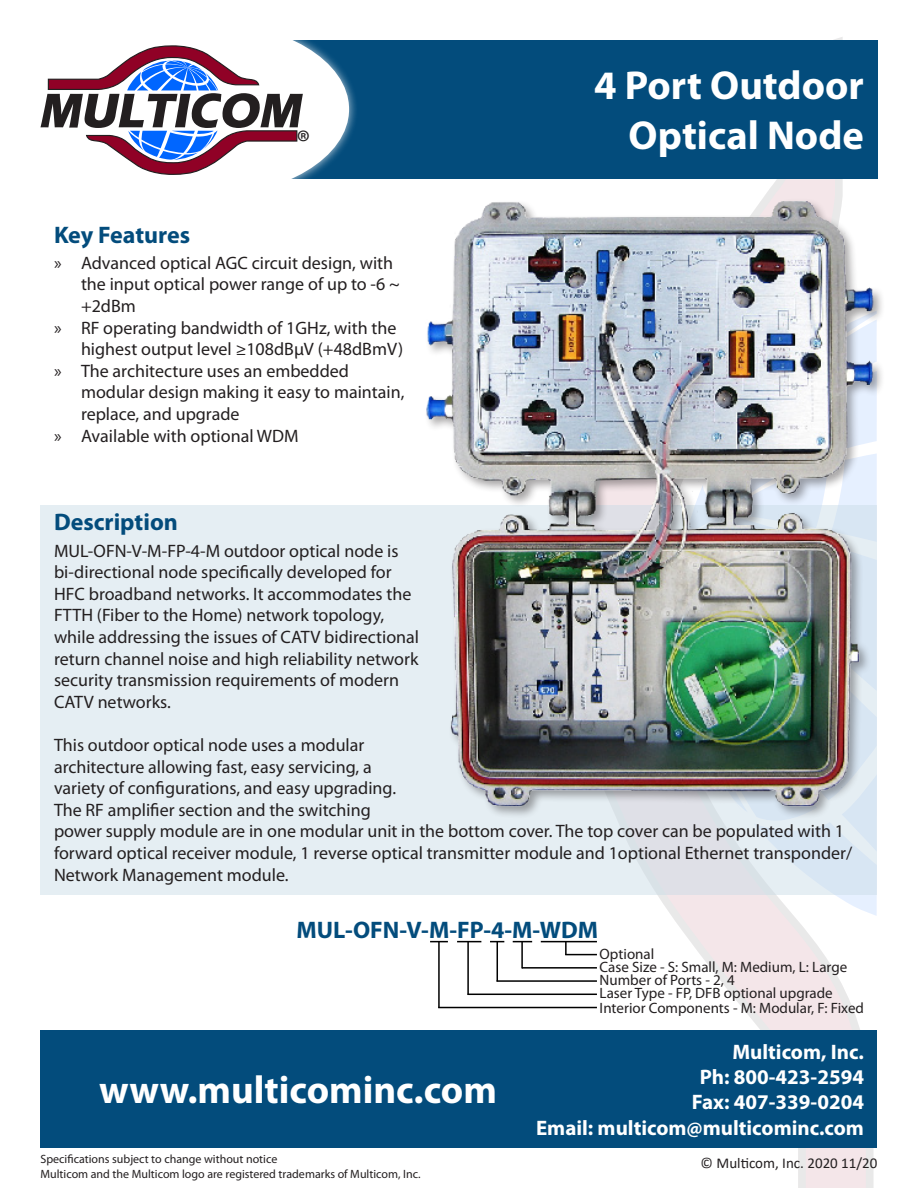
<style>
.page{position:relative;width:918px;height:1188px;background:#fff}
.page>*{position:absolute;margin:0;border:0;box-sizing:border-box;transform-origin:0 0}
.t1{font:700 40.5px/49.5px "Myriad Pro";color:#fff;text-align:right}
.t2{font:700 39px "Myriad Pro";color:#fff}
.t3{font:33px "Myriad Pro";color:#231f20}
.t4{font:700 24px "Myriad Pro";color:#034c7c}
.t5{font:700 21px/25.2px "Myriad Pro";color:#fff;text-align:right}
.t6{font:18px/21.6px "Myriad Pro";color:#231f20}
.t7{font:15px "Myriad Pro";color:#231f20}
.t8{font:15px "Calibri";color:#231f20}
.t9{font:12px "Myriad Pro";color:#231f20}
</style>
<div class="page">
<svg style="left:579px;top:37px;width:298px;height:1151px"></svg>
<svg style="left:676px;top:895px;width:201px;height:21px"></svg>
<div style="left:40px;top:1030px;width:838px;height:118px;background:#034c7c"></div>
<div style="left:279px;top:40px;width:599px;height:138px;background:#034c7c"></div>
<div style="left:48px;top:12px;width:310px;height:194px;background:#fff;opacity:.75"></div>
<div style="left:58px;top:22px;width:291px;height:175px;background:#fff;border-radius:50%"></div>
<svg style="left:40px;top:45px;width:263px;height:130px"></svg>
<div style="left:40px;top:506px;width:838px;height:389px;background:linear-gradient(to right,#e7f0f4,#dee7ef)"></div>
<div style="left:424px;top:198px;width:462px;height:621px;background:#231f20;opacity:.4"></div>
<img style="left:420px;top:196px;width:454px;height:613px">
<hr style="left:497px;top:980px;width:100px;height:2px;background:#000">
<hr style="left:522px;top:967px;width:75px;height:2px;background:#000">
<hr style="left:565px;top:954px;width:32px;height:1px;background:#000">
<svg style="left:430px;top:941px;width:18px;height:1px"></svg>
<svg style="left:457px;top:941px;width:24px;height:1px"></svg>
<svg style="left:490px;top:941px;width:14px;height:1px"></svg>
<svg style="left:513px;top:941px;width:19px;height:1px"></svg>
<hr style="left:541px;top:941px;width:56px;height:1px;background:#000">
<hr style="left:468px;top:994px;width:129px;height:1px;background:#000">
<hr style="left:438px;top:1007px;width:159px;height:1px;background:#000">
<hr style="left:467px;top:941px;width:2px;height:54px;background:#000">
<hr style="left:497px;top:941px;width:1px;height:40px;background:#000">
<hr style="left:521px;top:941px;width:2px;height:27px;background:#000">
<svg style="left:565px;top:942px;width:2px;height:12px"></svg>
<hr style="left:438px;top:941px;width:2px;height:67px;background:#000">
<p class="t3" style="left:297px;top:122px;width:15px">®</p>
<p class="t4" style="left:54px;top:219px;width:138px">Key Features</p>
<p class="t6" style="left:81px;top:252px;width:320px;text-indent:-27px">» Advanced optical AGC circuit design, with the input optical power range of up to -6 ~ +2dBm</p>
<p class="t6" style="left:81px;top:316px;width:324px;text-indent:-27px">» RF operating bandwidth of 1GHz, with the highest output level ≥108dBμV (+48dBmV)</p>
<p class="t6" style="left:81px;top:360px;width:325px;text-indent:-27px">» The architecture uses an embedded modular design making it easy to maintain, replace, and upgrade</p>
<p class="t6" style="left:54px;top:424px;width:246px">» Available with optional WDM</p>
<p class="t1" style="left:594px;top:60px;width:271px">4 Port Outdoor<br>Optical Node</p>
<p class="t4" style="left:54px;top:506px;width:125px">Description</p>
<p class="t6" style="left:54px;top:539px;width:367px">MUL-OFN-V-M-FP-4-M outdoor optical node is bi-directional node specifically developed for HFC broadband networks. It accommodates the FTTH (Fiber to the Home) network topology, while addressing the issues of CATV bidirectional return channel noise and high reliability network security transmission requirements of modern CATV networks.</p>
<p class="t6" style="left:54px;top:734px;width:800px">This outdoor optical node uses a modular<br>architecture allowing fast, easy servicing, a<br>variety of configurations, and easy upgrading.<br>The RF amplifier section and the switching<br>power supply module are in one modular unit in the bottom cover. The top cover can be populated with 1 forward optical receiver module, 1 reverse optical transmitter module and 1optional Ethernet transponder/ Network Management module.</p>
<p class="t4" style="left:297px;top:914px;width:303px">MUL-OFN-V-M-FP-4-M-WDM</p>
<p class="t7" style="left:600px;top:958px;width:249px">Case Size - S: Small, M: Medium, L: Large</p>
<p class="t7" style="left:600px;top:945px;width:56px">Optional</p>
<p class="t7" style="left:600px;top:970px;width:137px">Number of Ports - 2, 4</p>
<p class="t7" style="left:600px;top:984px;width:235px">Laser Type - FP, DFB optional upgrade</p>
<p class="t7" style="left:600px;top:998px;width:266px">Interior Components - M: Modular, F: Fixed</p>
<h2 class="t2" style="left:99px;top:1065px;width:399px">www.multicominc.com</h2>
<p class="t9" style="left:40px;top:1152px;width:238px">Specifications subject to change without notice</p>
<p class="t9" style="left:40px;top:1166px;width:382px">Multicom and the Multicom logo are registered trademarks of Multicom, Inc.</p>
<p class="t5" style="left:536px;top:1039px;width:329px">Multicom, Inc.<br>Ph: 800-423-2594<br>Fax: 407-339-0204<br>Email: multicom@multicominc.com</p>
<p class="t8" style="left:701px;top:1152px;width:178px">© Multicom, Inc. 2020 11/20</p>
</div>
